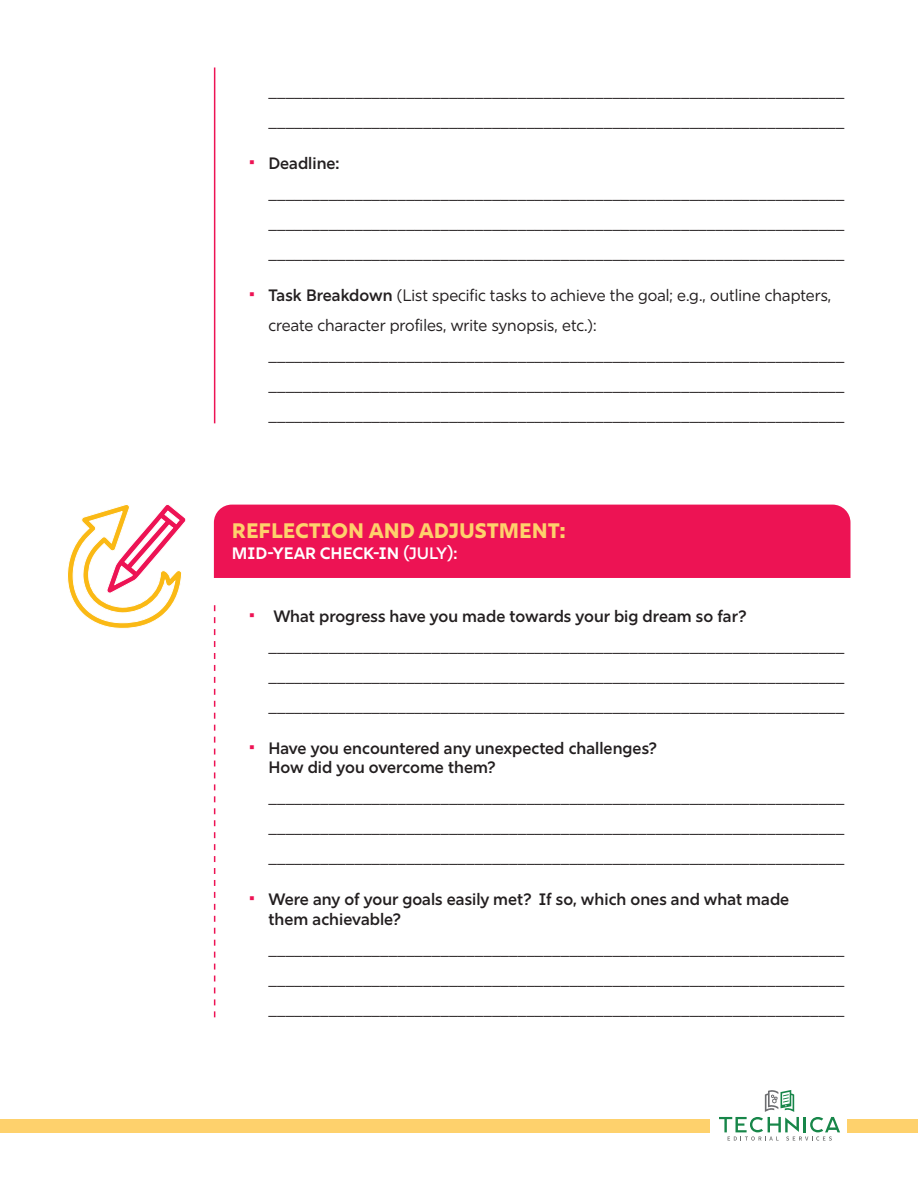
<style>
.page{position:relative;width:918px;height:1188px;background:#fff}
.page>*{position:absolute;margin:0;border:0;box-sizing:border-box;transform-origin:0 0}
.t1{font:800 21px "Rig Sans";color:#fed16c}
.t2{font:16.5px/30px "Rig Sans";color:#231f20}
.t3{font:600 16.5px/19.5px "Rig Sans";color:#231f20}
.t4{font:700 16.5px "Rig Sans";color:#fff}
.s1{font-size:19.5px;color:#ed1354}
.s2{font-weight:600}
.s3{font-weight:400;font-size:19.5px;color:#ed1354}
</style>
<div class="page">
<hr style="left:214px;top:68px;width:1px;height:355px;background:#ed1354">
<svg style="left:214px;top:605px;width:1px;height:412px"></svg>
<div style="left:0;top:1119px;width:710px;height:14px;background:#fed16c"></div>
<div style="left:848px;top:1119px;width:70px;height:14px;background:#fed16c"></div>
<svg style="left:719px;top:1090px;width:121px;height:51px"></svg>
<div style="left:214px;top:505px;width:636px;height:73px;background:#ed1354"></div>
<svg style="left:67px;top:505px;width:119px;height:123px"></svg>
<p class="t2" style="left:269px;top:77px;width:577px">___________________________________________________________________ ___________________________________________________________________</p>
<p class="t2" style="left:268px;top:149px;width:577px;text-indent:-20px"><span class="s1">•</span> <span class="s2">Deadline: </span>___________________________________________________________________ ___________________________________________________________________ ___________________________________________________________________</p>
<p class="t2" style="left:268px;top:281px;width:577px;text-indent:-20px"><span class="s1">•</span> <span class="s2">Task Breakdown</span> (List specific tasks to achieve the goal; e.g., outline chapters, create character profiles, write synopsis, etc.): ___________________________________________________________________ ___________________________________________________________________ ___________________________________________________________________</p>
<p class="t1" style="left:232px;top:517px;width:335px">REFLECTION AND ADJUSTMENT:</p>
<p class="t4" style="left:232px;top:543px;width:227px">MID-YEAR CHECK-IN <span class="s2">(JULY):</span></p>
<p class="t2" style="left:269px;top:601px;width:577px;text-indent:-20px"><span class="s1">•</span> <span class="s2">What progress have you made towards your big dream so far? </span>___________________________________________________________________ ___________________________________________________________________ ___________________________________________________________________</p>
<p class="t3" style="left:268px;top:738px;width:390px;text-indent:-20px"><span class="s3">•</span> Have you encountered any unexpected challenges?<br>How did you overcome them?</p>
<p class="t2" style="left:268px;top:783px;width:577px;text-align:justify">___________________________________________________________________ ___________________________________________________________________ ___________________________________________________________________</p>
<p class="t3" style="left:268px;top:890px;width:522px;text-indent:-20px"><span class="s3">•</span> Were any of your goals easily met? If so, which ones and what made them achievable?</p>
<p class="t2" style="left:268px;top:934px;width:577px;text-align:justify">___________________________________________________________________ ___________________________________________________________________ ___________________________________________________________________</p>
</div>
